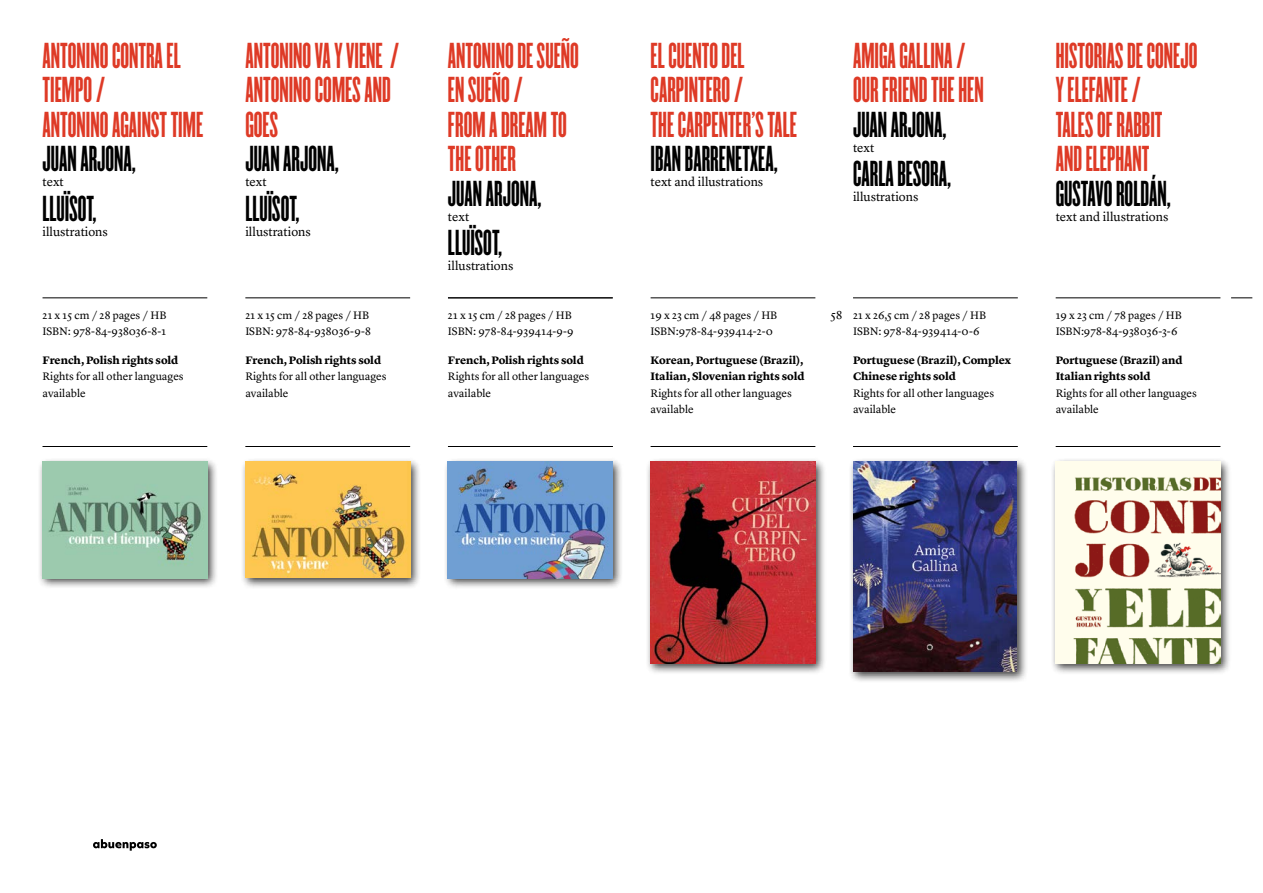
<style>
.page{position:relative;width:1263px;height:893px;background:#fff}
.page>*{position:absolute;margin:0;border:0;box-sizing:border-box;transform-origin:0 0}
.t1{font:31.5px/34.5px "Champion Gothic Bantamweight";color:#de3a26}
.t2{font:31.5px "Champion Gothic Bantamweight";color:#000}
.t3{font:12.75px "Lyon Text";color:#000}
.t4{font:12px "Lyon Text";color:#000}
.t5{font:11.25px/16.5px "Lyon Text";color:#000}
.t6{font:700 11.25px/16.5px "Lyon Text";color:#000}
</style>
<div class="page">
<svg style="left:1231px;top:298px;width:21px;height:1px"></svg>
<svg style="left:93px;top:839px;width:64px;height:12px"></svg>
<hr style="left:448px;top:446px;width:165px;height:1px;background:#000">
<hr style="left:448px;top:298px;width:165px;height:1px;background:#000">
<hr style="left:651px;top:446px;width:164px;height:1px;background:#000">
<hr style="left:651px;top:298px;width:164px;height:1px;background:#000">
<div style="left:443px;top:457px;width:181px;height:133px;background:#000;opacity:.75"></div>
<img style="left:448px;top:462px;width:165px;height:116px">
<div style="left:645px;top:457px;width:182px;height:218px;background:#000;opacity:.75"></div>
<img style="left:651px;top:462px;width:164px;height:202px">
<hr style="left:245px;top:446px;width:165px;height:1px;background:#000">
<hr style="left:245px;top:298px;width:165px;height:1px;background:#000">
<div style="left:240px;top:457px;width:181px;height:132px;background:#000;opacity:.75"></div>
<img style="left:245px;top:462px;width:165px;height:116px">
<hr style="left:43px;top:446px;width:164px;height:1px;background:#000">
<hr style="left:43px;top:298px;width:164px;height:1px;background:#000">
<div style="left:37px;top:457px;width:181px;height:132px;background:#000;opacity:.75"></div>
<img style="left:43px;top:462px;width:164px;height:116px">
<hr style="left:1056px;top:446px;width:164px;height:1px;background:#000">
<hr style="left:1056px;top:298px;width:164px;height:1px;background:#000">
<div style="left:1050px;top:457px;width:182px;height:218px;background:#000;opacity:.75"></div>
<img style="left:1056px;top:462px;width:164px;height:202px">
<hr style="left:853px;top:446px;width:165px;height:1px;background:#000">
<hr style="left:853px;top:298px;width:165px;height:1px;background:#000">
<div style="left:848px;top:457px;width:180px;height:226px;background:#000;opacity:.75"></div>
<img style="left:853px;top:462px;width:164px;height:210px">
<h1 class="t1" style="left:43px;top:38px;width:162px">ANTONINO CONTRA EL<br>TIEMPO /<br>ANTONINO AGAINST TIME</h1>
<h1 class="t2" style="left:43px;top:136px;width:95px">JUAN ARJONA,</h1>
<p class="t3" style="left:43px;top:172px;width:23px">text</p>
<h1 class="t2" style="left:43px;top:185px;width:56px">LLUÏSOT,</h1>
<p class="t3" style="left:43px;top:222px;width:67px">illustrations</p>
<p class="t5" style="left:43px;top:306px;width:126px">21 x 15 cm / 28 pages / HB<br>ISBN: 978-84-938036-8-1</p>
<p class="t6" style="left:43px;top:351px;width:137px">French, Polish rights sold</p>
<p class="t5" style="left:43px;top:367px;width:143px">Rights for all other languages available</p>
<h1 class="t1" style="left:245px;top:38px;width:155px">ANTONINO VA Y VIENE /<br>ANTONINO COMES AND<br>GOES</h1>
<h1 class="t2" style="left:245px;top:136px;width:95px">JUAN ARJONA,</h1>
<p class="t3" style="left:245px;top:172px;width:23px">text</p>
<h1 class="t2" style="left:245px;top:185px;width:56px">LLUÏSOT,</h1>
<p class="t3" style="left:245px;top:222px;width:67px">illustrations</p>
<p class="t5" style="left:245px;top:306px;width:127px">21 x 15 cm / 28 pages / HB<br>ISBN: 978-84-938036-9-8</p>
<p class="t6" style="left:245px;top:351px;width:137px">French, Polish rights sold</p>
<p class="t5" style="left:245px;top:367px;width:143px">Rights for all other languages available</p>
<h1 class="t1" style="left:448px;top:38px;width:132px">ANTONINO DE SUEÑO<br>EN SUEÑO /<br>FROM A DREAM TO<br>THE OTHER</h1>
<h1 class="t2" style="left:448px;top:170px;width:95px">JUAN ARJONA,</h1>
<p class="t3" style="left:448px;top:207px;width:23px">text</p>
<h1 class="t2" style="left:448px;top:220px;width:56px">LLUÏSOT,</h1>
<p class="t3" style="left:448px;top:256px;width:67px">illustrations</p>
<h1 class="t1" style="left:651px;top:38px;width:148px">EL CUENTO DEL<br>CARPINTERO /<br>THE CARPENTER’S TALE</h1>
<h1 class="t2" style="left:651px;top:136px;width:129px">IBAN BARRENETXEA,</h1>
<p class="t3" style="left:651px;top:172px;width:114px">text and illustrations</p>
<h1 class="t1" style="left:853px;top:38px;width:132px">AMIGA GALLINA /<br>OUR FRIEND THE HEN</h1>
<h1 class="t2" style="left:853px;top:101px;width:95px">JUAN ARJONA,</h1>
<p class="t3" style="left:853px;top:138px;width:23px">text</p>
<h1 class="t2" style="left:853px;top:151px;width:100px">CARLA BESORA,</h1>
<p class="t3" style="left:853px;top:187px;width:67px">illustrations</p>
<p class="t5" style="left:448px;top:306px;width:126px">21 x 15 cm / 28 pages / HB</p>
<p class="t4" style="left:831px;top:306px;width:13px">58</p>
<p class="t5" style="left:448px;top:322px;width:127px">ISBN: 978-84-939414-9-9</p>
<p class="t6" style="left:448px;top:351px;width:137px">French, Polish rights sold</p>
<p class="t5" style="left:448px;top:367px;width:143px">Rights for all other languages available</p>
<p class="t5" style="left:651px;top:306px;width:128px">19 x 23 cm / 48 pages / HB<br>ISBN:978-84-939414-2-0</p>
<p class="t6" style="left:651px;top:351px;width:155px">Korean, Portuguese (Brazil),<br>Italian, Slovenian rights sold</p>
<p class="t5" style="left:651px;top:384px;width:143px">Rights for all other languages available</p>
<p class="t5" style="left:853px;top:306px;width:135px">21 x 26,5 cm / 28 pages / HB<br>ISBN: 978-84-939414-0-6</p>
<p class="t6" style="left:853px;top:351px;width:160px">Portuguese (Brazil), Complex<br>Chinese rights sold</p>
<p class="t5" style="left:853px;top:384px;width:143px">Rights for all other languages available</p>
<h1 class="t1" style="left:1056px;top:38px;width:143px">HISTORIAS DE CONEJO<br>Y ELEFANTE /<br>TALES OF RABBIT<br>AND ELEPHANT</h1>
<h1 class="t2" style="left:1056px;top:170px;width:117px">GUSTAVO ROLDÁN,</h1>
<p class="t3" style="left:1056px;top:207px;width:114px">text and illustrations</p>
<p class="t5" style="left:1056px;top:306px;width:128px">19 x 23 cm / 78 pages / HB<br>ISBN:978-84-938036-3-6</p>
<p class="t6" style="left:1056px;top:351px;width:128px">Portuguese (Brazil) and<br>Italian rights sold</p>
<p class="t5" style="left:1056px;top:384px;width:143px">Rights for all other languages available</p>
</div>
